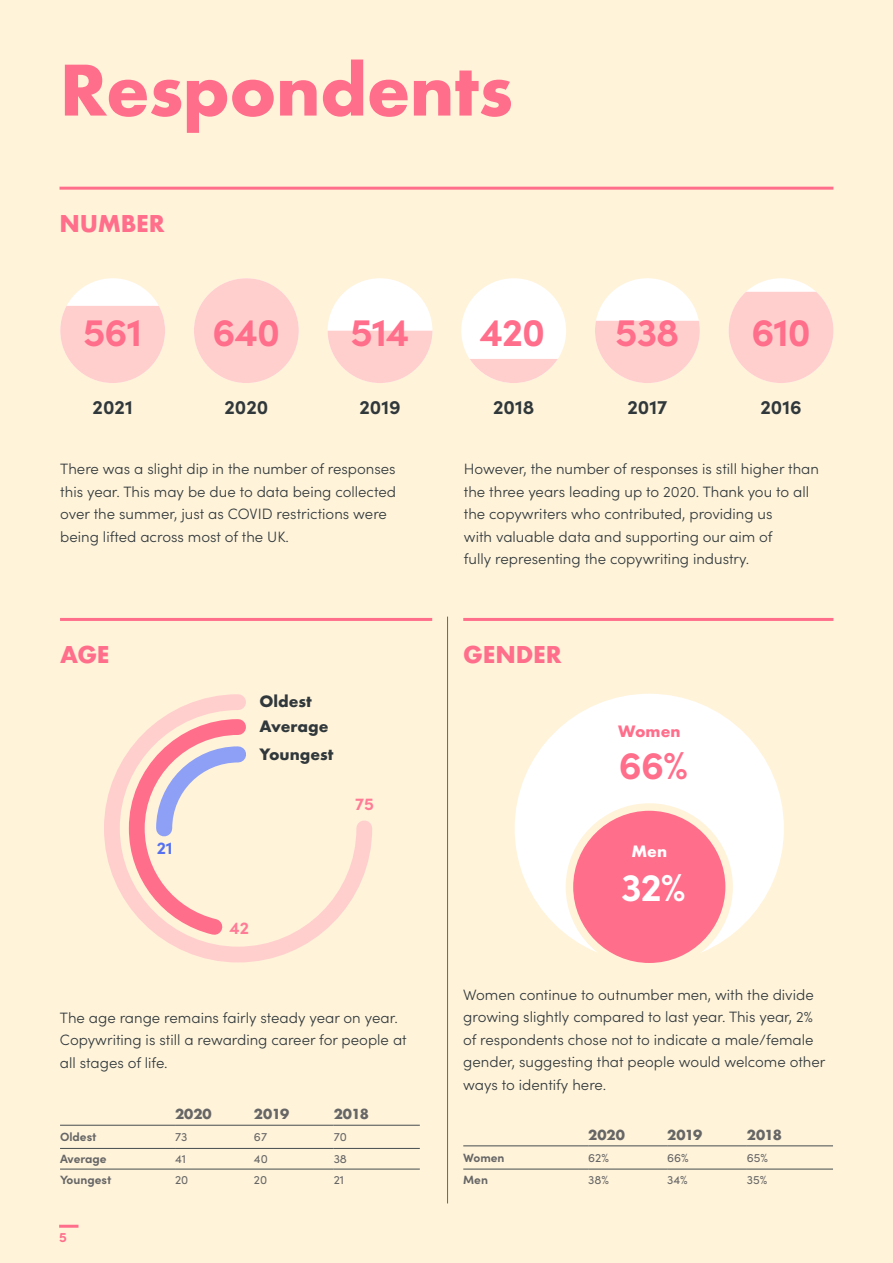
<style>
.page{position:relative;width:893px;height:1263px;background:#fff3da}
.page>*{position:absolute;margin:0;border:0;box-sizing:border-box;transform-origin:0 0}
.t1{font:700 67.5px "Futura";letter-spacing:-.01em;color:#ff6e8b}
.t2{font:700 39px "Sofia Pro";letter-spacing:-.025em;color:#ff6e8b}
.t3{font:700 39px "Sofia Pro";color:#fff}
.t4{font:700 22.5px "Futura";letter-spacing:-.01em;color:#ff6e8b}
.t5{font:700 19.5px "Sofia Pro";color:#30383b}
.t6{font:700 17.25px/27.3px "Futura PT";color:#30383b}
.t7{font:700 17.25px "Futura PT";color:#ff6e8b}
.t8{font:700 17.25px "Sofia Pro";color:#ff7c97}
.t9{font:700 17.25px "Futura PT";color:#fff}
.t10{font:700 17.25px "Sofia Pro";color:#5571f1}
.t11{font:300 15px/22.5px "Sofia Pro";color:#30383b}
.t12{font:700 13.5px "Futura";color:#666}
.t13{font:700 13.5px "Sofia Pro";color:#ff6e8b}
.t14{font:12px "Sofia Pro";color:#666}
.t15{font:700 12px "Sofia Pro";color:#666}
</style>
<div class="page">
<hr style="left:60px;top:187px;width:773px;height:3px;background:#ff6e8b">
<hr style="left:60px;top:618px;width:372px;height:3px;background:#ff6e8b">
<hr style="left:463px;top:618px;width:370px;height:3px;background:#ff6e8b">
<div style="left:60px;top:278px;width:105px;height:105px;background:#fff;border-radius:50%"></div>
<div style="left:328px;top:278px;width:104px;height:105px;background:#fff;border-radius:50%"></div>
<div style="left:461px;top:278px;width:105px;height:105px;background:#fff;border-radius:50%"></div>
<div style="left:595px;top:278px;width:105px;height:105px;background:#fff;border-radius:50%"></div>
<div style="left:729px;top:278px;width:104px;height:105px;background:#fff;border-radius:50%"></div>
<svg style="left:60px;top:306px;width:105px;height:77px"></svg>
<div style="left:194px;top:278px;width:105px;height:105px;background:#ffcfce;border-radius:50%"></div>
<svg style="left:328px;top:331px;width:104px;height:52px"></svg>
<svg style="left:470px;top:359px;width:88px;height:24px"></svg>
<svg style="left:595px;top:321px;width:105px;height:62px"></svg>
<svg style="left:729px;top:292px;width:104px;height:91px"></svg>
<hr style="left:60px;top:1125px;width:115px;height:1px;background:#454c4e">
<hr style="left:175px;top:1125px;width:79px;height:1px;background:#454c4e">
<hr style="left:254px;top:1125px;width:80px;height:1px;background:#454c4e">
<hr style="left:334px;top:1125px;width:86px;height:1px;background:#454c4e">
<hr style="left:60px;top:1148px;width:115px;height:1px;background:#454c4e">
<hr style="left:175px;top:1148px;width:79px;height:1px;background:#454c4e">
<hr style="left:254px;top:1148px;width:80px;height:1px;background:#454c4e">
<hr style="left:334px;top:1148px;width:86px;height:1px;background:#454c4e">
<hr style="left:60px;top:1169px;width:115px;height:1px;background:#454c4e">
<hr style="left:175px;top:1169px;width:79px;height:1px;background:#454c4e">
<hr style="left:254px;top:1169px;width:80px;height:1px;background:#454c4e">
<hr style="left:334px;top:1169px;width:86px;height:1px;background:#454c4e">
<hr style="left:463px;top:1145px;width:125px;height:1px;background:#454c4e">
<hr style="left:588px;top:1145px;width:79px;height:1px;background:#454c4e">
<hr style="left:667px;top:1145px;width:80px;height:1px;background:#454c4e">
<hr style="left:747px;top:1145px;width:86px;height:1px;background:#454c4e">
<hr style="left:463px;top:1169px;width:125px;height:1px;background:#454c4e">
<hr style="left:588px;top:1169px;width:79px;height:1px;background:#454c4e">
<hr style="left:667px;top:1169px;width:80px;height:1px;background:#454c4e">
<hr style="left:747px;top:1169px;width:86px;height:1px;background:#454c4e">
<div style="left:515px;top:694px;width:269px;height:269px;background:#fff;border-radius:50%"></div>
<svg style="left:104px;top:694px;width:268px;height:269px"></svg>
<div style="left:569px;top:807px;width:160px;height:160px;background:#ff6e8b;border-radius:50%"></div>
<div style="left:566px;top:803px;width:167px;height:167px;border:8px solid #fff3da;border-radius:50%"></div>
<svg style="left:121px;top:711px;width:133px;height:235px"></svg>
<hr style="left:447px;top:617px;width:1px;height:586px;background:#666">
<hr style="left:59px;top:1225px;width:19px;height:3px;background:#ff6e8b">
<h1 class="t1" style="left:60px;top:41px;width:455px">Respondents</h1>
<h3 class="t4" style="left:60px;top:207px;width:107px">NUMBER</h3>
<h2 class="t2" style="left:83px;top:302px;width:60px">561</h2>
<h2 class="t2" style="left:213px;top:302px;width:69px">640</h2>
<h2 class="t2" style="left:350px;top:302px;width:61px">514</h2>
<h2 class="t2" style="left:480px;top:302px;width:67px">420</h2>
<h2 class="t2" style="left:615px;top:302px;width:66px">538</h2>
<h2 class="t2" style="left:751px;top:302px;width:61px">610</h2>
<h3 class="t5" style="left:93px;top:392px;width:42px">2021</h3>
<h3 class="t5" style="left:224px;top:392px;width:45px">2020</h3>
<h3 class="t5" style="left:359px;top:392px;width:43px">2019</h3>
<h3 class="t5" style="left:493px;top:392px;width:43px">2018</h3>
<h3 class="t5" style="left:627px;top:392px;width:41px">2017</h3>
<h3 class="t5" style="left:760px;top:392px;width:43px">2016</h3>
<p class="t11" style="left:60px;top:457px;width:337px">There was a slight dip in the number of responses this year. This may be due to data being collected over the summer, just as COVID restrictions were being lifted across most of the UK.</p>
<p class="t11" style="left:464px;top:457px;width:357px">However, the number of responses is still higher than the three years leading up to 2020. Thank you to all the copywriters who contributed, providing us<br>with valuable data and supporting our aim of<br>fully representing the copywriting industry.</p>
<h3 class="t4" style="left:60px;top:639px;width:51px">AGE</h3>
<h3 class="t4" style="left:463px;top:639px;width:100px">GENDER</h3>
<p class="t6" style="left:259px;top:687px;width:54px">Oldest</p>
<p class="t10" style="left:157px;top:835px;width:18px">21</p>
<p class="t6" style="left:259px;top:712px;width:76px">Average<br>Youngest</p>
<p class="t8" style="left:355px;top:791px;width:20px">75</p>
<p class="t8" style="left:230px;top:915px;width:21px">42</p>
<p class="t11" style="left:60px;top:1005px;width:348px">The age range remains fairly steady year on year.<br>Copywriting is still a rewarding career for people at all stages of life.</p>
<p class="t12" style="left:175px;top:1104px;width:38px">2020</p>
<p class="t12" style="left:254px;top:1104px;width:37px">2019</p>
<p class="t12" style="left:334px;top:1104px;width:37px">2018</p>
<p class="t15" style="left:60px;top:1128px;width:38px">Oldest</p>
<p class="t14" style="left:175px;top:1128px;width:14px">73</p>
<p class="t14" style="left:254px;top:1128px;width:15px">67</p>
<p class="t14" style="left:334px;top:1128px;width:15px">70</p>
<p class="t15" style="left:60px;top:1149px;width:48px">Average</p>
<p class="t14" style="left:175px;top:1150px;width:12px">41</p>
<p class="t14" style="left:254px;top:1150px;width:15px">40</p>
<p class="t14" style="left:334px;top:1150px;width:15px">38</p>
<p class="t15" style="left:60px;top:1170px;width:53px">Youngest</p>
<p class="t14" style="left:175px;top:1171px;width:15px">20</p>
<p class="t14" style="left:254px;top:1171px;width:15px">20</p>
<p class="t14" style="left:334px;top:1171px;width:12px">21</p>
<p class="t13" style="left:59px;top:1227px;width:9px">5</p>
<p class="t7" style="left:618px;top:720px;width:64px">Women</p>
<h2 class="t2" style="left:619px;top:735px;width:71px">66%</h2>
<p class="t9" style="left:631px;top:840px;width:37px">Men</p>
<h2 class="t3" style="left:621px;top:857px;width:66px">32%</h2>
<p class="t11" style="left:463px;top:982px;width:364px">Women continue to outnumber men, with the divide growing slightly compared to last year. This year, 2% of respondents chose not to indicate a male/female gender, suggesting that people would welcome other ways to identify here.</p>
<p class="t12" style="left:588px;top:1125px;width:38px">2020</p>
<p class="t12" style="left:667px;top:1125px;width:37px">2019</p>
<p class="t12" style="left:747px;top:1125px;width:37px">2018</p>
<p class="t15" style="left:463px;top:1148px;width:43px">Women</p>
<p class="t14" style="left:588px;top:1149px;width:22px">62%</p>
<p class="t14" style="left:667px;top:1149px;width:23px">66%</p>
<p class="t14" style="left:747px;top:1149px;width:23px">65%</p>
<p class="t15" style="left:463px;top:1170px;width:26px">Men</p>
<p class="t14" style="left:588px;top:1171px;width:22px">38%</p>
<p class="t14" style="left:667px;top:1171px;width:22px">34%</p>
<p class="t14" style="left:747px;top:1171px;width:22px">35%</p>
</div>
